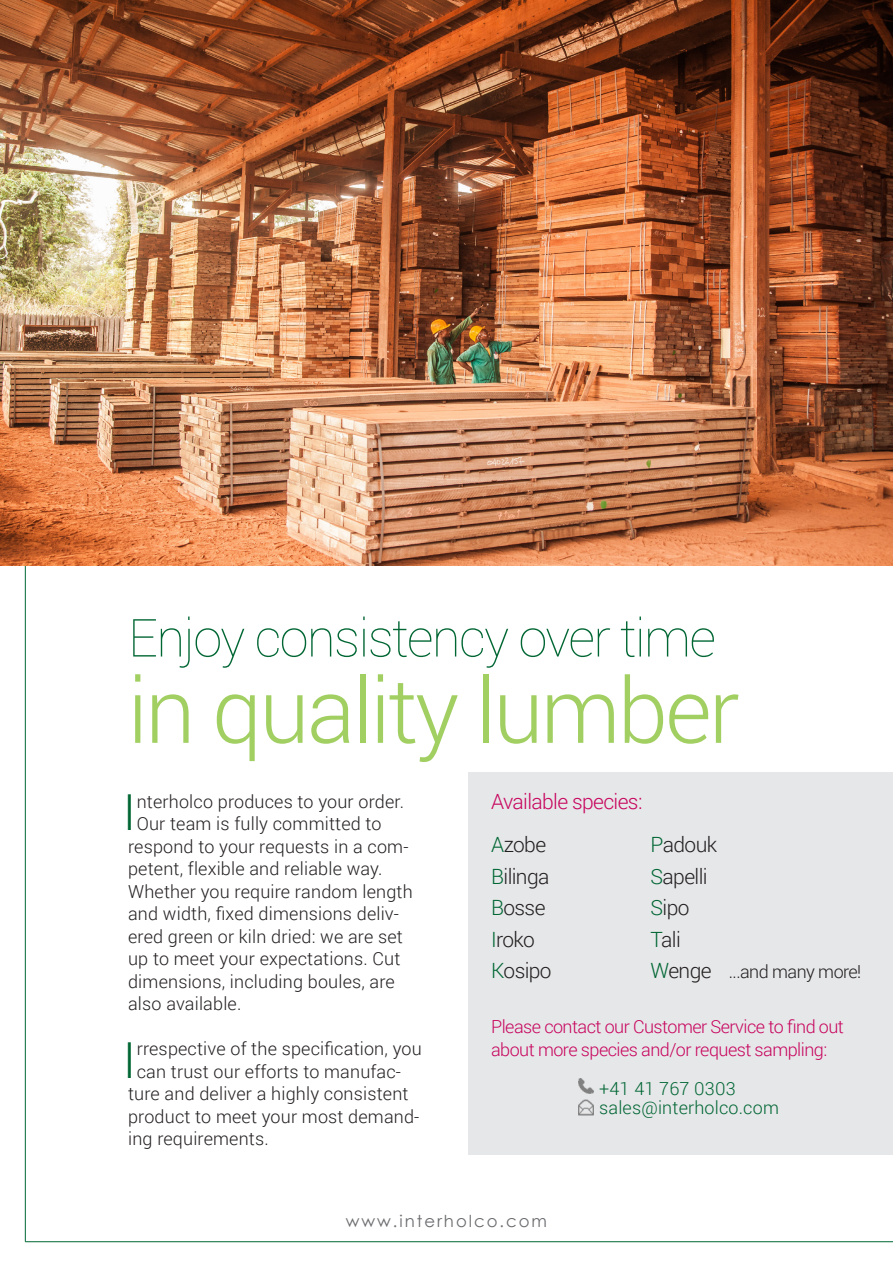
<style>
.page{position:relative;width:893px;height:1263px;background:#fff}
.page>*{position:absolute;margin:0;border:0;box-sizing:border-box;transform-origin:0 0}
.Huge_headline{font:300 90px "Roboto";letter-spacing:-.03em;color:#a2cf62}
.Smaller_headline_BLU{font:100 52.5px "Roboto";letter-spacing:-.03em;color:#063}
.Text_-_bullet_start{font:300 49.65px "Roboto";color:#063}
.Smaller_headline_BLU-2{font:300 21px "Roboto";letter-spacing:-.03em;color:#231f20}
.Smaller_headline_BLU-3{font:300 21px "Roboto";letter-spacing:-.03em;color:#c7045d}
.Text_-_bullet_start-2{font:300 18px "Roboto";letter-spacing:.01em;color:#231f20}
.Smaller_headline_BLU-4{font:300 18px/22.5px "Roboto";letter-spacing:-.03em;color:#c7045d}
.Text_-_bullet_start-3{font:300 18px "Roboto";letter-spacing:.01em;color:#063}
.Smaller_headline_BLU-5{font:300 18px "Roboto";letter-spacing:-.03em;color:#231f20}
.Website_address___pa{font:16.5px "Century Gothic";letter-spacing:.12em;color:#6c6d70}
.s1{color:#063}
.s2{font-size:21px;color:#063}
.s3{font-size:21px}
</style>
<div class="page">
<div style="left:468px;top:772px;width:425px;height:382px;background:#e6e7e9"></div>
<hr style="left:25px;top:29px;width:1px;height:1212px;background:#063">
<img style="left:0;top:0;width:893px;height:566px">
<hr style="left:26px;top:1241px;width:867px;height:1px;background:#063">
<img style="left:578px;top:1078px;width:16px;height:15px">
<svg style="left:578px;top:1098px;width:16px;height:19px"></svg>
<img style="left:578px;top:1100px;width:16px;height:15px">
<p class="Smaller_headline_BLU" style="left:128px;top:601px;width:589px">Enjoy consistency over time</p>
<p class="Huge_headline" style="left:128px;top:648px;width:613px">in quality lumber</p>
<p class="Text_-_bullet_start" style="left:123px;top:778px;width:15px">I</p>
<p class="Text_-_bullet_start-2" style="left:137px;top:789px;width:269px">nterholco produces to your order.</p>
<p class="Text_-_bullet_start-2" style="left:137px;top:811px;width:246px">Our team is fully committed to</p>
<p class="Text_-_bullet_start-2" style="left:128px;top:834px;width:282px">respond to your requests in a com-</p>
<p class="Text_-_bullet_start-2" style="left:128px;top:856px;width:256px">petent, flexible and reliable way.</p>
<p class="Text_-_bullet_start-2" style="left:128px;top:879px;width:286px">Whether you require random length</p>
<p class="Text_-_bullet_start-2" style="left:128px;top:901px;width:272px">and width, fixed dimensions deliv-</p>
<p class="Text_-_bullet_start-2" style="left:128px;top:924px;width:276px">ered green or kiln dried: we are set</p>
<p class="Text_-_bullet_start-2" style="left:128px;top:946px;width:274px">up to meet your expectations. Cut</p>
<p class="Text_-_bullet_start-2" style="left:128px;top:969px;width:268px">dimensions, including boules, are</p>
<p class="Text_-_bullet_start-2" style="left:128px;top:991px;width:115px">also available.</p>
<p class="Text_-_bullet_start" style="left:123px;top:1026px;width:15px">I</p>
<p class="Text_-_bullet_start-2" style="left:137px;top:1036px;width:286px">rrespective of the specification, you</p>
<p class="Text_-_bullet_start-2" style="left:137px;top:1059px;width:266px">can trust our efforts to manufac-</p>
<p class="Text_-_bullet_start-2" style="left:128px;top:1081px;width:282px">ture and deliver a highly consistent</p>
<p class="Text_-_bullet_start-2" style="left:128px;top:1104px;width:293px">product to meet your most demand-</p>
<p class="Text_-_bullet_start-2" style="left:128px;top:1126px;width:142px">ing requirements.</p>
<p class="Smaller_headline_BLU-3" style="left:491px;top:787px;width:153px">Available species:</p>
<p class="Smaller_headline_BLU-2" style="left:491px;top:830px;width:57px"><span class="s1">A</span>zobe</p>
<p class="Smaller_headline_BLU-2" style="left:491px;top:862px;width:60px"><span class="s1">B</span>ilinga</p>
<p class="Smaller_headline_BLU-2" style="left:491px;top:893px;width:56px"><span class="s1">B</span>osse</p>
<p class="Smaller_headline_BLU-2" style="left:491px;top:925px;width:45px"><span class="s1">I</span>roko</p>
<p class="Smaller_headline_BLU-2" style="left:491px;top:956px;width:62px"><span class="s1">K</span>osipo</p>
<p class="Smaller_headline_BLU-2" style="left:651px;top:830px;width:68px"><span class="s1">P</span>adouk</p>
<p class="Smaller_headline_BLU-2" style="left:651px;top:862px;width:58px"><span class="s1">S</span>apelli</p>
<p class="Smaller_headline_BLU-2" style="left:651px;top:893px;width:40px"><span class="s1">S</span>ipo</p>
<p class="Smaller_headline_BLU-2" style="left:651px;top:925px;width:32px"><span class="s1">T</span>ali</p>
<p class="Smaller_headline_BLU-5" style="left:651px;top:959px;width:212px"><span class="s2">W</span><span class="s3">enge</span> ...and many more!</p>
<p class="Smaller_headline_BLU-4" style="left:491px;top:1015px;width:354px">Please contact our Customer Service to find out about more species and/or request sampling:</p>
<p class="Text_-_bullet_start-3" style="left:599px;top:1076px;width:138px">+41 41 767 0303</p>
<p class="Text_-_bullet_start-3" style="left:599px;top:1095px;width:181px">sales@interholco.com</p>
<p class="Website_address___pa" style="left:346px;top:1209px;width:203px">www.interholco.com</p>
</div>
